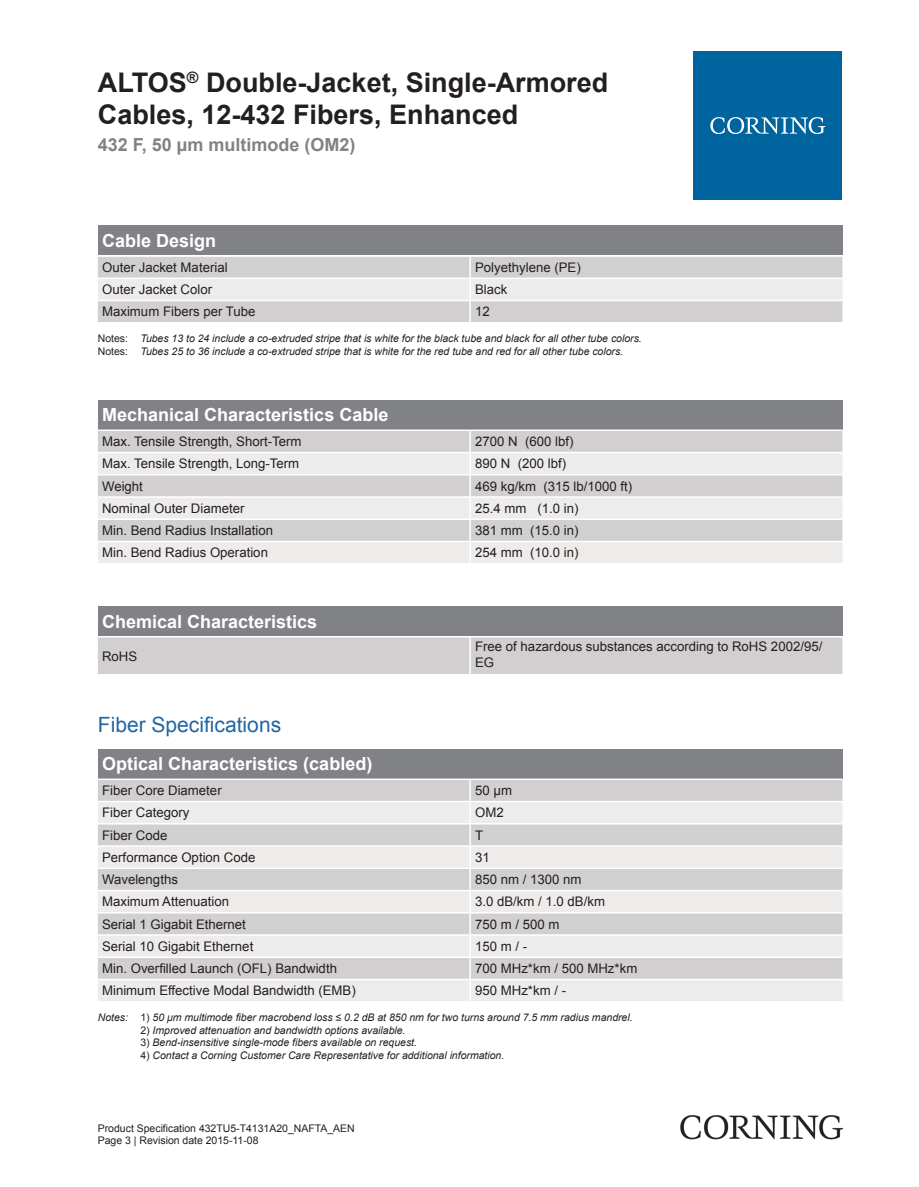
<style>
.page{position:relative;width:919px;height:1187px;background:#fff}
.page>*{position:absolute;margin:0;border:0;box-sizing:border-box;transform-origin:0 0}
.t1{font:700 27px/32.4px "Arial";color:#231f20}
.t2{font:21px "Arial";color:#2166a2}
.t3{font:700 18px "Arial";color:#fff}
.t4{font:700 18px "Arial";color:#808285}
.t5{font:13.2px/15.9px "Arial";color:#231f20}
.t6{font:italic 10.5px/12.6px "Arial";color:#231f20}
.t7{font:10.5px/12.6px "Arial";color:#231f20}
.s1{font-style:normal}
</style>
<div class="page">
<div style="left:98px;top:225px;width:744px;height:30px;background:#808285"></div>
<div style="left:98px;top:257px;width:744px;height:65px;background:#d1cfcf"></div>
<div style="left:98px;top:279px;width:744px;height:21px;background:#edeceb"></div>
<hr style="left:469px;top:257px;width:2px;height:20px;background:#fff">
<hr style="left:469px;top:279px;width:2px;height:21px;background:#fff">
<hr style="left:469px;top:301px;width:2px;height:21px;background:#fff">
<hr style="left:98px;top:277px;width:372px;height:2px;background:#fff">
<hr style="left:470px;top:277px;width:372px;height:2px;background:#fff">
<hr style="left:98px;top:300px;width:372px;height:1px;background:#fff">
<hr style="left:470px;top:300px;width:372px;height:1px;background:#fff">
<div style="left:98px;top:399px;width:744px;height:30px;background:#808285"></div>
<div style="left:98px;top:431px;width:744px;height:21px;background:#d1cfcf"></div>
<svg style="left:98px;top:453px;width:744px;height:110px;background:#e2e1e0"></svg>
<hr style="left:469px;top:431px;width:2px;height:21px;background:#fff">
<hr style="left:469px;top:453px;width:2px;height:21px;background:#fff">
<hr style="left:469px;top:475px;width:2px;height:21px;background:#fff">
<hr style="left:469px;top:497px;width:2px;height:21px;background:#fff">
<hr style="left:469px;top:520px;width:2px;height:20px;background:#fff">
<hr style="left:469px;top:542px;width:2px;height:21px;background:#fff">
<hr style="left:98px;top:474px;width:372px;height:1px;background:#fff">
<hr style="left:470px;top:474px;width:372px;height:1px;background:#fff">
<hr style="left:98px;top:496px;width:372px;height:1px;background:#fff">
<hr style="left:470px;top:496px;width:372px;height:1px;background:#fff">
<hr style="left:98px;top:518px;width:372px;height:2px;background:#fff">
<hr style="left:470px;top:518px;width:372px;height:2px;background:#fff">
<hr style="left:98px;top:540px;width:372px;height:2px;background:#fff">
<hr style="left:470px;top:540px;width:372px;height:2px;background:#fff">
<div style="left:98px;top:606px;width:744px;height:30px;background:#808285"></div>
<div style="left:98px;top:637px;width:744px;height:37px;background:#d1cfcf"></div>
<hr style="left:469px;top:637px;width:2px;height:37px;background:#fff">
<div style="left:98px;top:748px;width:744px;height:30px;background:#808285"></div>
<div style="left:98px;top:780px;width:744px;height:20px;background:#d1cfcf"></div>
<svg style="left:98px;top:802px;width:744px;height:198px;background:#e1dfdf"></svg>
<hr style="left:469px;top:780px;width:2px;height:20px;background:#fff">
<hr style="left:469px;top:802px;width:2px;height:21px;background:#fff">
<hr style="left:469px;top:824px;width:2px;height:21px;background:#fff">
<hr style="left:469px;top:846px;width:2px;height:21px;background:#fff">
<hr style="left:469px;top:869px;width:2px;height:20px;background:#fff">
<hr style="left:469px;top:891px;width:2px;height:20px;background:#fff">
<hr style="left:469px;top:913px;width:2px;height:21px;background:#fff">
<hr style="left:469px;top:935px;width:2px;height:21px;background:#fff">
<hr style="left:469px;top:957px;width:2px;height:21px;background:#fff">
<hr style="left:469px;top:980px;width:2px;height:20px;background:#fff">
<hr style="left:98px;top:823px;width:372px;height:1px;background:#fff">
<hr style="left:470px;top:823px;width:372px;height:1px;background:#fff">
<hr style="left:98px;top:845px;width:372px;height:1px;background:#fff">
<hr style="left:470px;top:845px;width:372px;height:1px;background:#fff">
<hr style="left:98px;top:867px;width:372px;height:2px;background:#fff">
<hr style="left:470px;top:867px;width:372px;height:2px;background:#fff">
<hr style="left:98px;top:889px;width:372px;height:2px;background:#fff">
<hr style="left:470px;top:889px;width:372px;height:2px;background:#fff">
<hr style="left:98px;top:911px;width:372px;height:2px;background:#fff">
<hr style="left:470px;top:911px;width:372px;height:2px;background:#fff">
<hr style="left:98px;top:934px;width:372px;height:1px;background:#fff">
<hr style="left:470px;top:934px;width:372px;height:1px;background:#fff">
<hr style="left:98px;top:956px;width:372px;height:1px;background:#fff">
<hr style="left:470px;top:956px;width:372px;height:1px;background:#fff">
<hr style="left:98px;top:978px;width:372px;height:2px;background:#fff">
<hr style="left:470px;top:978px;width:372px;height:2px;background:#fff">
<div style="left:693px;top:51px;width:149px;height:149px;background:#00649e"></div>
<svg style="left:710px;top:117px;width:115px;height:17px"></svg>
<img style="left:680px;top:1115px;width:162px;height:24px">
<h1 class="t1" style="left:98px;top:67px;width:512px">ALTOS<sup>®</sup> Double-Jacket, Single-Armored<br>Cables, 12-432 Fibers, Enhanced</h1>
<h3 class="t4" style="left:98px;top:132px;width:259px">432 F, 50 µm multimode (OM2)</h3>
<h3 class="t3" style="left:102px;top:228px;width:116px">Cable Design</h3>
<p class="t5" style="left:102px;top:259px;width:127px">Outer Jacket Material</p>
<p class="t5" style="left:475px;top:259px;width:107px">Polyethylene (PE)</p>
<p class="t5" style="left:102px;top:282px;width:112px">Outer Jacket Color</p>
<p class="t5" style="left:475px;top:282px;width:34px">Black</p>
<p class="t5" style="left:102px;top:304px;width:155px">Maximum Fibers per Tube</p>
<p class="t5" style="left:475px;top:304px;width:16px">12</p>
<p class="t6" style="left:98px;top:332px;width:545px"><span class="s1">Notes:</span> Tubes 13 to 24 include a co-extruded stripe that is white for the black tube and black for all other tube colors.<br><span class="s1">Notes:</span> Tubes 25 to 36 include a co-extruded stripe that is white for the red tube and red for all other tube colors.</p>
<h3 class="t3" style="left:102px;top:403px;width:288px">Mechanical Characteristics Cable</h3>
<p class="t5" style="left:102px;top:433px;width:201px">Max. Tensile Strength, Short-Term</p>
<p class="t5" style="left:475px;top:433px;width:100px">2700 N (600 lbf)</p>
<p class="t5" style="left:102px;top:456px;width:199px">Max. Tensile Strength, Long-Term</p>
<p class="t5" style="left:475px;top:456px;width:92px">890 N (200 lbf)</p>
<p class="t5" style="left:102px;top:478px;width:42px">Weight</p>
<p class="t5" style="left:475px;top:478px;width:159px">469 kg/km (315 lb/1000 ft)</p>
<p class="t5" style="left:102px;top:500px;width:144px">Nominal Outer Diameter</p>
<p class="t5" style="left:475px;top:500px;width:105px">25.4 mm (1.0 in)</p>
<p class="t5" style="left:102px;top:522px;width:172px">Min. Bend Radius Installation</p>
<p class="t5" style="left:475px;top:522px;width:105px">381 mm (15.0 in)</p>
<p class="t5" style="left:102px;top:545px;width:167px">Min. Bend Radius Operation</p>
<p class="t5" style="left:475px;top:545px;width:105px">254 mm (10.0 in)</p>
<h3 class="t3" style="left:102px;top:609px;width:217px">Chemical Characteristics</h3>
<p class="t5" style="left:102px;top:648px;width:37px">RoHS</p>
<p class="t5" style="left:475px;top:638px;width:349px">Free of hazardous substances according to RoHS 2002/95/<br>EG</p>
<h2 class="t2" style="left:98px;top:710px;width:185px">Fiber Specifications</h2>
<h3 class="t3" style="left:102px;top:751px;width:272px">Optical Characteristics (cabled)</h3>
<p class="t5" style="left:102px;top:782px;width:121px">Fiber Core Diameter</p>
<p class="t5" style="left:475px;top:782px;width:38px">50 µm</p>
<p class="t5" style="left:102px;top:804px;width:89px">Fiber Category</p>
<p class="t5" style="left:475px;top:804px;width:30px">OM2</p>
<p class="t5" style="left:102px;top:827px;width:67px">Fiber Code</p>
<p class="t5" style="left:475px;top:827px;width:10px">T</p>
<p class="t5" style="left:102px;top:849px;width:155px">Performance Option Code</p>
<p class="t5" style="left:475px;top:849px;width:16px">31</p>
<p class="t5" style="left:102px;top:871px;width:77px">Wavelengths</p>
<p class="t5" style="left:475px;top:871px;width:108px">850 nm / 1300 nm</p>
<p class="t5" style="left:102px;top:893px;width:128px">Maximum Attenuation</p>
<p class="t5" style="left:475px;top:893px;width:131px">3.0 dB/km / 1.0 dB/km</p>
<p class="t5" style="left:102px;top:916px;width:145px">Serial 1 Gigabit Ethernet</p>
<p class="t5" style="left:475px;top:916px;width:86px">750 m / 500 m</p>
<p class="t5" style="left:102px;top:938px;width:153px">Serial 10 Gigabit Ethernet</p>
<p class="t5" style="left:475px;top:938px;width:54px">150 m / -</p>
<p class="t5" style="left:102px;top:960px;width:236px">Min. Overfilled Launch (OFL) Bandwidth</p>
<p class="t5" style="left:475px;top:960px;width:164px">700 MHz*km / 500 MHz*km</p>
<p class="t5" style="left:102px;top:982px;width:255px">Minimum Effective Modal Bandwidth (EMB)</p>
<p class="t5" style="left:475px;top:982px;width:92px">950 MHz*km / -</p>
<p class="t6" style="left:98px;top:1011px;width:536px">Notes: <span class="s1">1)</span> 50 μm multimode fiber macrobend loss ≤ 0.2 dB at 850 nm for two turns around 7.5 mm radius mandrel.</p>
<p class="t6" style="left:140px;top:1023px;width:266px"><span class="s1">2)</span> Improved attenuation and bandwidth options available.</p>
<p class="t6" style="left:140px;top:1036px;width:278px"><span class="s1">3)</span> Bend-insensitive single-mode fibers available on request.</p>
<p class="t6" style="left:140px;top:1049px;width:365px"><span class="s1">4)</span> Contact a Corning Customer Care Representative for additional information.</p>
<p class="t7" style="left:98px;top:1121px;width:258px">Product Specification 432TU5-T4131A20_NAFTA_AEN<br>Page 3 | Revision date 2015-11-08</p>
</div>
